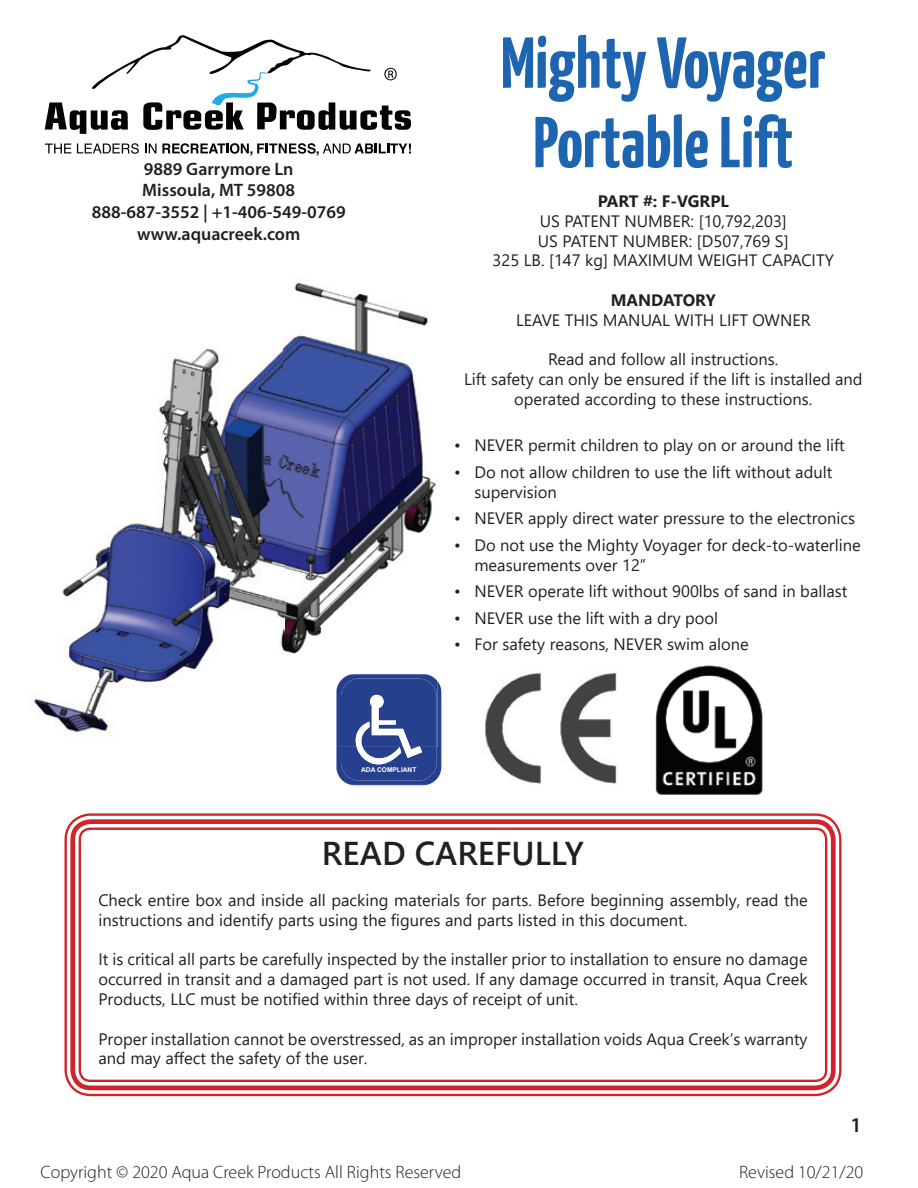
<style>
.page{position:relative;width:918px;height:1188px;background:#fff}
.page>*{position:absolute;margin:0;border:0;box-sizing:border-box;transform-origin:0 0}
.t1{font:700 72px/79.5px "Yanone Kaffeesatz";color:#1d64b1;text-align:center}
.t2{font:600 33px "Segoe UI";color:#231f20}
.t3{font:600 21px "Myriad Pro";color:#231f20}
.t4{font:600 18px/21.6px "Myriad Pro";color:#231f20;text-align:center}
.t5{font:300 18px "Myriad Pro";color:#231f20}
.t6{font:16.5px/19.8px "Segoe UI";color:#231f20}
.t7{font:700 16.5px "Segoe UI";color:#231f20}
.t8{font:700 6.6px "Arial";color:#fff}
</style>
<div class="page">
<div style="left:65px;top:813px;width:777px;height:283px;border:2px solid #d1232a;border-radius:25px"></div>
<div style="left:70px;top:819px;width:766px;height:271px;border:5px solid #d1232a;border-radius:18px"></div>
<div style="left:79px;top:828px;width:748px;height:254px;border:2px solid #d1232a;border-radius:11px"></div>
<svg style="left:336px;top:747px;width:1px;height:24px"></svg>
<img style="left:347px;top:781px;width:88px;height:5px">
<img style="left:437px;top:772px;width:4px;height:7px">
<img style="left:437px;top:680px;width:5px;height:92px">
<div style="left:341px;top:747px;width:96px;height:34px;background:#27408e"></div>
<img style="left:357px;top:747px;width:44px;height:17px">
<img style="left:379px;top:747px;width:24px;height:2px">
<img style="left:403px;top:747px;width:19px;height:11px">
<svg style="left:45px;top:35px;width:366px;height:99px"></svg>
<svg style="left:45px;top:144px;width:26px;height:9px"></svg>
<svg style="left:77px;top:143px;width:62px;height:11px"></svg>
<svg style="left:145px;top:143px;width:266px;height:13px"></svg>
<img style="left:485px;top:673px;width:132px;height:111px">
<img style="left:34px;top:347px;width:250px;height:386px">
<img style="left:284px;top:282px;width:152px;height:358px">
<img style="left:284px;top:640px;width:21px;height:14px">
<img style="left:431px;top:686px;width:6px;height:61px">
<div style="left:336px;top:686px;width:95px;height:61px;background:#27408e"></div>
<img style="left:337px;top:674px;width:100px;height:12px">
<img style="left:356px;top:722px;width:14px;height:25px">
<img style="left:370px;top:695px;width:50px;height:52px">
<img style="left:655px;top:665px;width:108px;height:130px">
<p class="t4" style="left:92px;top:158px;width:255px">9889 Garrymore Ln<br>Missoula, MT 59808<br>888-687-3552 | +1-406-549-0769 www.aquacreek.com</p>
<h1 class="t1" style="left:501px;top:22px;width:326px">Mighty Voyager<br>Portable Lift</h1>
<p class="t7" style="left:598px;top:186px;width:133px">PART #: F-VGRPL</p>
<p class="t6" style="left:493px;top:210px;width:343px;text-align:center">US PATENT NUMBER: [10,792,203]<br>US PATENT NUMBER: [D507,769 S]<br>325 LB. [147 kg] MAXIMUM WEIGHT CAPACITY</p>
<p class="t7" style="left:611px;top:285px;width:106px">MANDATORY</p>
<p class="t6" style="left:516px;top:309px;width:296px">LEAVE THIS MANUAL WITH LIFT OWNER</p>
<p class="t6" style="left:464px;top:348px;width:400px;text-align:center">Read and follow all instructions.<br>Lift safety can only be ensured if the lift is installed and operated according to these instructions.</p>
<p class="t6" style="left:454px;top:434px;width:392px">• NEVER permit children to play on or around the lift</p>
<p class="t6" style="left:474px;top:461px;width:359px;text-indent:-20px">• Do not allow children to use the lift without adult supervision</p>
<p class="t6" style="left:454px;top:507px;width:402px">• NEVER apply direct water pressure to the electronics</p>
<p class="t6" style="left:474px;top:534px;width:388px;text-indent:-20px">• Do not use the Mighty Voyager for deck-to-waterline measurements over 12”</p>
<p class="t6" style="left:454px;top:580px;width:395px">• NEVER operate lift without 900lbs of sand in ballast</p>
<p class="t6" style="left:454px;top:606px;width:266px">• NEVER use the lift with a dry pool</p>
<p class="t6" style="left:454px;top:633px;width:296px">• For safety reasons, NEVER swim alone</p>
<p class="t8" style="left:361px;top:766px;width:57px">ADA COMPLIANT</p>
<h2 class="t2" style="left:322px;top:823px;width:263px">READ CAREFULLY</h2>
<p class="t6" style="left:98px;top:889px;width:711px">Check entire box and inside all packing materials for parts. Before beginning assembly, read the instructions and identify parts using the figures and parts listed in this document.</p>
<p class="t6" style="left:98px;top:948px;width:711px;text-align:justify">It is critical all parts be carefully inspected by the installer prior to installation to ensure no damage occurred in transit and a damaged part is not used. If any damage occurred in transit, Aqua Creek Products, LLC must be notified within three days of receipt of unit.</p>
<p class="t6" style="left:98px;top:1027px;width:711px">Proper installation cannot be overstressed, as an improper installation voids Aqua Creek’s warranty and may affect the safety of the user.</p>
<p class="t3" style="left:851px;top:1112px;width:13px">1</p>
<p class="t5" style="left:41px;top:1162px;width:422px">Copyright © 2020 Aqua Creek Products All Rights Reserved</p>
<p class="t5" style="left:739px;top:1162px;width:126px">Revised 10/21/20</p>
</div>
